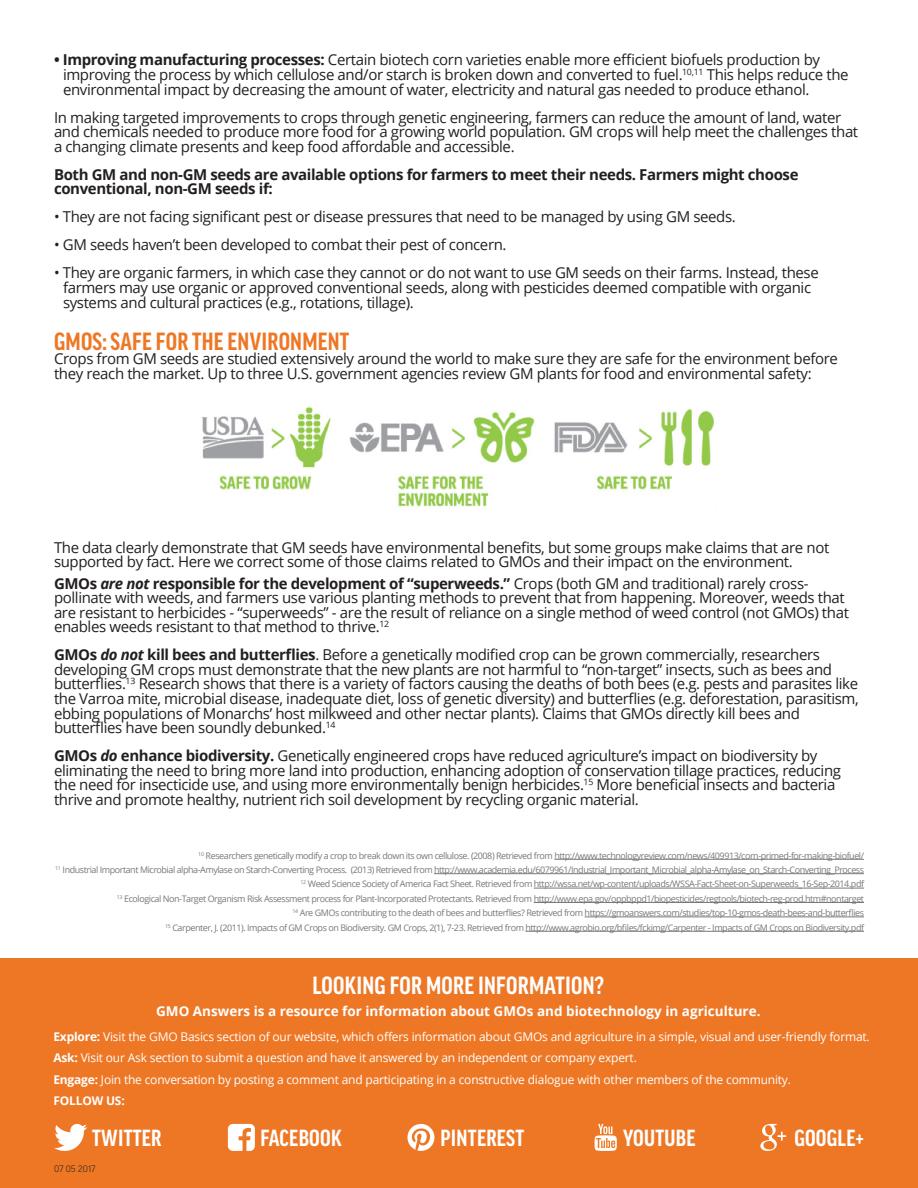
<style>
.page{position:relative;width:918px;height:1188px;background:#fff}
.page>*{position:absolute;margin:0;border:0;box-sizing:border-box;transform-origin:0 0}
.t1{font:700 condensed 24px "Good OT";letter-spacing:.01em;color:#ee7725}
.t2{font:700 condensed 24px "Good OT";letter-spacing:.01em;color:#fff}
.t3{font:700 condensed 22.5px "Good OT";letter-spacing:.01em;color:#fff}
.t4{font:15px/14.5px "Open Sans";letter-spacing:-.025em;color:#231f20}
.t5{font:700 15px/14.5px "Open Sans";letter-spacing:-.025em;color:#231f20}
.t6{font:700 13.5px "Open Sans";color:#fff}
.t7{font:12px/21px "Open Sans";letter-spacing:-.015em;color:#fff}
.t8{font:700 12px "Open Sans";letter-spacing:-.015em;color:#fff}
.footnote{font:9px "Open Sans";letter-spacing:-.05em;color:#76787b}
.t9{font:300 9px "Good OT";color:#231f20}
.s1{font-weight:700}
.s2{font-weight:700;font-style:italic}
</style>
<div class="page">
<div style="left:0;top:958px;width:918px;height:230px;background:#ee7725"></div>
<svg style="left:228px;top:1124px;width:27px;height:27px"></svg>
<svg style="left:760px;top:1124px;width:26px;height:27px"></svg>
<svg style="left:54px;top:1124px;width:33px;height:27px"></svg>
<svg style="left:407px;top:1124px;width:27px;height:27px"></svg>
<svg style="left:595px;top:1124px;width:22px;height:27px"></svg>
<hr style="left:554px;top:859px;width:310px;height:1px;background:#76787b">
<hr style="left:434px;top:873px;width:430px;height:1px;background:#76787b">
<hr style="left:534px;top:888px;width:330px;height:1px;background:#76787b">
<hr style="left:534px;top:902px;width:330px;height:1px;background:#76787b">
<hr style="left:585px;top:917px;width:279px;height:1px;background:#76787b">
<hr style="left:525px;top:931px;width:339px;height:1px;background:#76787b">
<img style="left:202px;top:406px;width:515px;height:104px">
<p class="t4" style="left:63px;top:52px;width:787px;text-indent:-9px"><span class="s1">• Improving manufacturing processes:</span> Certain biotech corn varieties enable more efficient biofuels production by improving the process by which cellulose and/or starch is broken down and converted to fuel.<sup>10,11</sup> This helps reduce the environmental impact by decreasing the amount of water, electricity and natural gas needed to produce ethanol.</p>
<p class="t4" style="left:54px;top:110px;width:806px">In making targeted improvements to crops through genetic engineering, farmers can reduce the amount of land, water and chemicals needed to produce more food for a growing world population. GM crops will help meet the challenges that a changing climate presents and keep food affordable and accessible.</p>
<p class="t5" style="left:54px;top:167px;width:746px">Both GM and non-GM seeds are available options for farmers to meet their needs. Farmers might choose conventional, non-GM seeds if:</p>
<p class="t4" style="left:54px;top:209px;width:683px">• They are not facing significant pest or disease pressures that need to be managed by using GM seeds.</p>
<p class="t4" style="left:54px;top:237px;width:454px">• GM seeds haven’t been developed to combat their pest of concern.</p>
<p class="t4" style="left:63px;top:265px;width:757px;text-indent:-9px">• They are organic farmers, in which case they cannot or do not want to use GM seeds on their farms. Instead, these farmers may use organic or approved conventional seeds, along with pesticides deemed compatible with organic systems and cultural practices (e.g., rotations, tillage).</p>
<p class="t1" style="left:54px;top:328px;width:297px">GMOS: SAFE FOR THE ENVIRONMENT</p>
<p class="t4" style="left:54px;top:351px;width:786px">Crops from GM seeds are studied extensively around the world to make sure they are safe for the environment before they reach the market. Up to three U.S. government agencies review GM plants for food and environmental safety:</p>
<p class="t4" style="left:54px;top:539px;width:777px">The data clearly demonstrate that GM seeds have environmental benefits, but some groups make claims that are not supported by fact. Here we correct some of those claims related to GMOs and their impact on the environment.</p>
<p class="t4" style="left:54px;top:576px;width:796px"><span class="s1">GMOs</span> <span class="s2">are not</span> <span class="s1">responsible for the development of “superweeds.”</span> Crops (both GM and traditional) rarely cross&shy;pollinate with weeds, and farmers use various planting methods to prevent that from happening. Moreover, weeds that are resistant to herbicides - “superweeds” - are the result of reliance on a single method of weed control (not GMOs) that enables weeds resistant to that method to thrive.<sup>12</sup></p>
<p class="t4" style="left:54px;top:647px;width:806px"><span class="s1">GMOs</span> <span class="s2">do not</span> <span class="s1">kill bees and butterflies</span>. Before a genetically modified crop can be grown commercially, researchers developing GM crops must demonstrate that the new plants are not harmful to “non-target” insects, such as bees and butterflies.<sup>13</sup> Research shows that there is a variety of factors causing the deaths of both bees (e.g. pests and parasites like the Varroa mite, microbial disease, inadequate diet, loss of genetic diversity) and butterflies (e.g. deforestation, parasitism, ebbing populations of Monarchs’ host milkweed and other nectar plants). Claims that GMOs directly kill bees and butterflies have been soundly debunked.<sup>14</sup></p>
<p class="t4" style="left:54px;top:748px;width:789px"><span class="s1">GMOs</span> <span class="s2">do</span> <span class="s1">enhance biodiversity.</span> Genetically engineered crops have reduced agriculture’s impact on biodiversity by eliminating the need to bring more land into production, enhancing adoption of conservation tillage practices, reducing the need for insecticide use, and using more environmentally benign herbicides.<sup>15</sup> More beneficial insects and bacteria thrive and promote healthy, nutrient rich soil development by recycling organic material.</p>
<p class="footnote" style="left:198px;top:849px;width:667px"><sup>10</sup> Researchers genetically modify a crop to break down its own cellulose. (2008) Retrieved from http://www.technologyreview.com/news/409913/corn-primed-for-making-biofuel/</p>
<p class="footnote" style="left:55px;top:864px;width:810px"><sup>11</sup> Industrial Important Microbial alpha-Amylase on Starch-Converting Process. (2013) Retrieved from http://www.academia.edu/6079961/Industrial_Important_Microbial_alpha-Amylase_on_Starch-Converting_Process</p>
<p class="footnote" style="left:300px;top:878px;width:565px"><sup>12</sup> Weed Science Society of America Fact Sheet. Retrieved from http://wssa.net/wp-content/uploads/WSSA-Fact-Sheet-on-Superweeds_16-Sep-2014.pdf</p>
<p class="footnote" style="left:117px;top:892px;width:749px"><sup>13</sup> Ecological Non-Target Organism Risk Assessment process for Plant-Incorporated Protectants. Retrieved from http://www.epa.gov/oppbppd1/biopesticides/regtools/biotech-reg-prod.htm#nontarget</p>
<p class="footnote" style="left:292px;top:907px;width:573px"><sup>14</sup> Are GMOs contributing to the death of bees and butterflies? Retrieved from https://gmoanswers.com/studies/top-10-gmos-death-bees-and-butterflies</p>
<p class="footnote" style="left:165px;top:921px;width:701px"><sup>15</sup> Carpenter, J. (2011). Impacts of GM Crops on Biodiversity. GM Crops, 2(1), 7-23. Retrieved from http://www.agrobio.org/bfiles/fckimg/Carpenter - Impacts of GM Crops on Biodiversity.pdf</p>
<p class="t2" style="left:313px;top:972px;width:293px">LOOKING FOR MORE INFORMATION?</p>
<p class="t6" style="left:156px;top:1002px;width:606px">GMO Answers is a resource for information about GMOs and biotechnology in agriculture.</p>
<p class="t7" style="left:53px;top:1026px;width:818px"><span class="s1">Explore:</span> Visit the GMO Basics section of our website, which offers information about GMOs and agriculture in a simple, visual and user-friendly format.<br><span class="s1">Ask:</span> Visit our Ask section to submit a question and have it answered by an independent or company expert.</p>
<p class="t7" style="left:53px;top:1068px;width:739px"><span class="s1">Engage:</span> Join the conversation by posting a comment and participating in a constructive dialogue with other members of the community.</p>
<p class="t8" style="left:53px;top:1092px;width:73px">FOLLOW US:</p>
<p class="t3" style="left:92px;top:1126px;width:71px">TWITTER</p>
<p class="t3" style="left:260px;top:1126px;width:83px">FACEBOOK</p>
<p class="t3" style="left:441px;top:1126px;width:85px">PINTEREST</p>
<p class="t3" style="left:623px;top:1126px;width:74px">YOUTUBE</p>
<p class="t3" style="left:794px;top:1126px;width:71px">GOOGLE+</p>
<p class="t9" style="left:54px;top:1164px;width:43px">07 05 2017</p>
</div>
